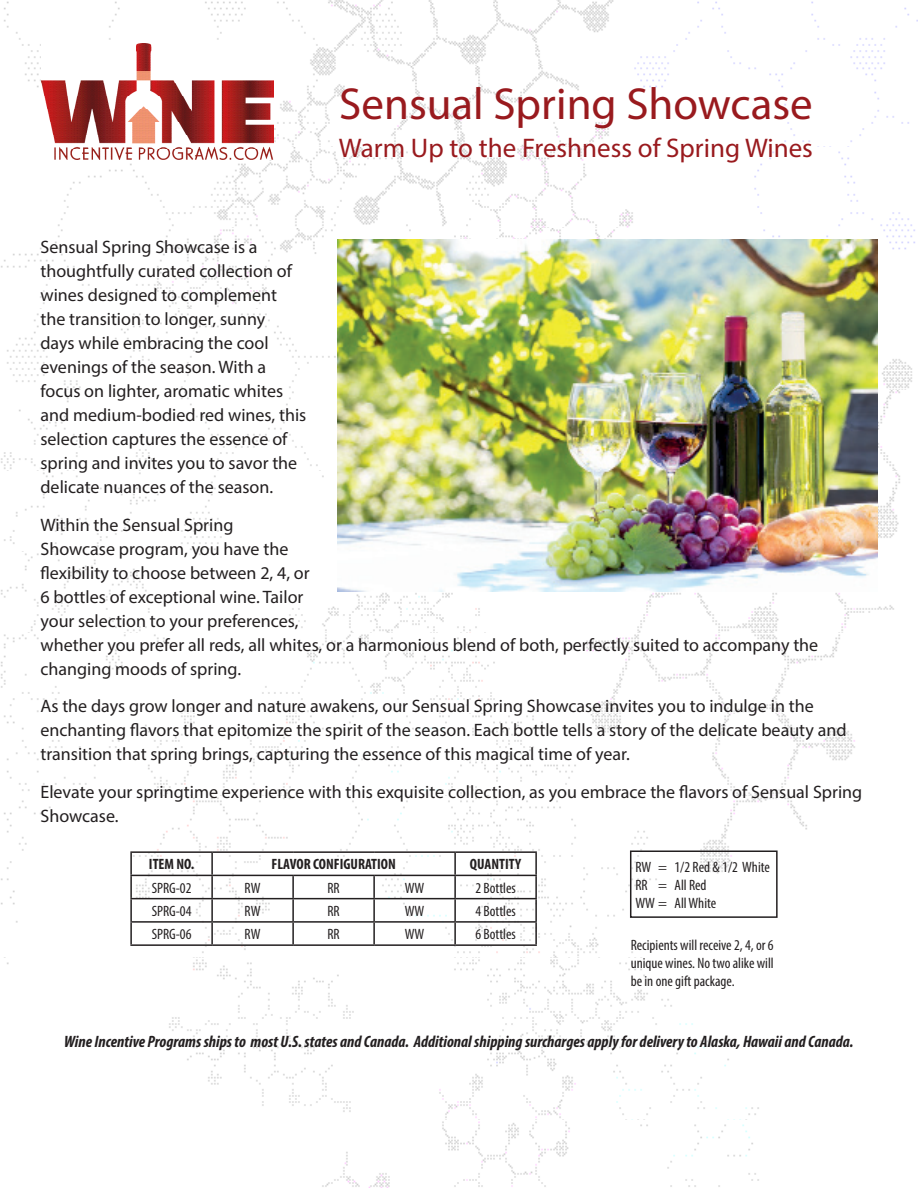
<style>
.page{position:relative;width:918px;height:1188px;background:#fff}
.page>*{position:absolute;margin:0;border:0;box-sizing:border-box;transform-origin:0 0}
.t1{font:45px "Myriad Pro";color:#991a1e}
.t2{font:27px "Myriad Pro";color:#991a1e}
.Text{font:18px/24px "Myriad Pro";color:#231f20}
.t3{font:italic 700 condensed 16.5px "Myriad Pro";color:#231f20}
.t4{font:condensed 15px/18px "Myriad Pro";color:#231f20;text-align:justify}
.t5{font:700 condensed 15px "Myriad Pro";color:#231f20}
</style>
<div class="page">
<img style="left:1px;top:0;width:917px;height:1188px">
<img style="left:41px;top:44px;width:232px;height:116px">
<img style="left:338px;top:240px;width:540px;height:352px">
<hr style="left:130px;top:851px;width:82px;height:2px;background:#231f20">
<hr style="left:130px;top:853px;width:2px;height:22px;background:#231f20">
<hr style="left:212px;top:851px;width:81px;height:2px;background:#231f20">
<hr style="left:211px;top:853px;width:2px;height:22px;background:#231f20">
<hr style="left:293px;top:851px;width:81px;height:2px;background:#231f20">
<hr style="left:374px;top:851px;width:81px;height:2px;background:#231f20">
<hr style="left:455px;top:851px;width:82px;height:2px;background:#231f20">
<hr style="left:454px;top:853px;width:2px;height:22px;background:#231f20">
<hr style="left:535px;top:853px;width:2px;height:22px;background:#231f20">
<hr style="left:130px;top:875px;width:82px;height:1px;background:#231f20">
<hr style="left:130px;top:876px;width:2px;height:22px;background:#231f20">
<hr style="left:212px;top:875px;width:81px;height:1px;background:#231f20">
<hr style="left:211px;top:876px;width:2px;height:22px;background:#231f20">
<hr style="left:293px;top:875px;width:81px;height:1px;background:#231f20">
<hr style="left:292px;top:876px;width:2px;height:22px;background:#231f20">
<hr style="left:374px;top:875px;width:81px;height:1px;background:#231f20">
<hr style="left:373px;top:876px;width:2px;height:22px;background:#231f20">
<hr style="left:455px;top:875px;width:82px;height:1px;background:#231f20">
<hr style="left:454px;top:876px;width:2px;height:22px;background:#231f20">
<hr style="left:535px;top:876px;width:2px;height:22px;background:#231f20">
<hr style="left:130px;top:898px;width:82px;height:1px;background:#231f20">
<hr style="left:130px;top:899px;width:2px;height:22px;background:#231f20">
<hr style="left:212px;top:898px;width:81px;height:1px;background:#231f20">
<hr style="left:211px;top:899px;width:2px;height:22px;background:#231f20">
<hr style="left:293px;top:898px;width:81px;height:1px;background:#231f20">
<hr style="left:292px;top:899px;width:2px;height:22px;background:#231f20">
<hr style="left:374px;top:898px;width:81px;height:1px;background:#231f20">
<hr style="left:373px;top:899px;width:2px;height:22px;background:#231f20">
<hr style="left:455px;top:898px;width:82px;height:1px;background:#231f20">
<hr style="left:454px;top:899px;width:2px;height:22px;background:#231f20">
<hr style="left:535px;top:899px;width:2px;height:22px;background:#231f20">
<hr style="left:130px;top:921px;width:82px;height:2px;background:#231f20">
<hr style="left:130px;top:923px;width:2px;height:21px;background:#231f20">
<hr style="left:212px;top:921px;width:81px;height:2px;background:#231f20">
<hr style="left:211px;top:923px;width:2px;height:21px;background:#231f20">
<hr style="left:293px;top:921px;width:81px;height:2px;background:#231f20">
<hr style="left:292px;top:923px;width:2px;height:21px;background:#231f20">
<hr style="left:374px;top:921px;width:81px;height:2px;background:#231f20">
<hr style="left:373px;top:923px;width:2px;height:21px;background:#231f20">
<hr style="left:455px;top:921px;width:82px;height:2px;background:#231f20">
<hr style="left:454px;top:923px;width:2px;height:21px;background:#231f20">
<hr style="left:535px;top:923px;width:2px;height:21px;background:#231f20">
<hr style="left:130px;top:944px;width:82px;height:2px;background:#231f20">
<hr style="left:212px;top:944px;width:81px;height:2px;background:#231f20">
<hr style="left:293px;top:944px;width:81px;height:2px;background:#231f20">
<hr style="left:374px;top:944px;width:81px;height:2px;background:#231f20">
<hr style="left:455px;top:944px;width:82px;height:2px;background:#231f20">
<div style="left:630px;top:850px;width:148px;height:68px;border:2px solid #231f20"></div>
<p class="t1" style="left:339px;top:76px;width:475px">Sensual Spring Showcase</p>
<p class="t2" style="left:339px;top:131px;width:476px">Warm Up to the Freshness of Spring Wines</p>
<p class="Text" style="left:40px;top:235px;width:267px">Sensual Spring Showcase is a thoughtfully curated collection of wines designed to complement the transition to longer, sunny<br>days while embracing the cool evenings of the season. With a focus on lighter, aromatic whites and medium-bodied red wines, this selection captures the essence of spring and invites you to savor the delicate nuances of the season.</p>
<p class="Text" style="left:40px;top:512px;width:779px">Within the Sensual Spring<br>Showcase program, you have the<br>flexibility to choose between 2, 4, or<br>6 bottles of exceptional wine. Tailor<br>your selection to your preferences,<br>whether you prefer all reds, all whites, or a harmonious blend of both, perfectly suited to accompany the changing moods of spring.</p>
<p class="Text" style="left:40px;top:694px;width:808px">As the days grow longer and nature awakens, our Sensual Spring Showcase invites you to indulge in the enchanting flavors that epitomize the spirit of the season. Each bottle tells a story of the delicate beauty and transition that spring brings, capturing the essence of this magical time of year.</p>
<p class="Text" style="left:40px;top:779px;width:823px">Elevate your springtime experience with this exquisite collection, as you embrace the flavors of Sensual Spring<br>Showcase.</p>
<p class="t5" style="left:149px;top:855px;width:47px">ITEM NO.</p>
<p class="t5" style="left:271px;top:855px;width:126px">FLAVOR CONFIGURATION</p>
<p class="t5" style="left:470px;top:855px;width:53px">QUANTITY</p>
<p class="t4" style="left:152px;top:879px;width:41px">SPRG-02</p>
<p class="t4" style="left:245px;top:879px;width:17px">RW</p>
<p class="t4" style="left:327px;top:879px;width:14px">RR</p>
<p class="t4" style="left:405px;top:879px;width:21px">WW</p>
<p class="t4" style="left:475px;top:879px;width:42px">2 Bottles</p>
<p class="t4" style="left:152px;top:902px;width:41px">SPRG-04</p>
<p class="t4" style="left:245px;top:902px;width:17px">RW</p>
<p class="t4" style="left:327px;top:902px;width:14px">RR</p>
<p class="t4" style="left:405px;top:902px;width:21px">WW</p>
<p class="t4" style="left:475px;top:902px;width:42px">4 Bottles</p>
<p class="t4" style="left:152px;top:925px;width:41px">SPRG-06</p>
<p class="t4" style="left:245px;top:925px;width:17px">RW</p>
<p class="t4" style="left:327px;top:925px;width:14px">RR</p>
<p class="t4" style="left:405px;top:925px;width:21px">WW</p>
<p class="t4" style="left:475px;top:925px;width:42px">6 Bottles</p>
<p class="t4" style="left:636px;top:858px;width:136px">RW = 1/2 Red &amp; 1/2 White</p>
<p class="t4" style="left:636px;top:876px;width:73px">RR = All Red</p>
<p class="t4" style="left:636px;top:894px;width:82px">WW = All White</p>
<p class="t4" style="left:631px;top:936px;width:145px">Recipients will receive 2, 4, or 6 unique wines. No two alike will be in one gift package.</p>
<p class="t3" style="left:64px;top:1031px;width:791px">Wine Incentive Programs ships to most U.S. states and Canada. Additional shipping surcharges apply for delivery to Alaska, Hawaii and Canada.</p>
</div>
